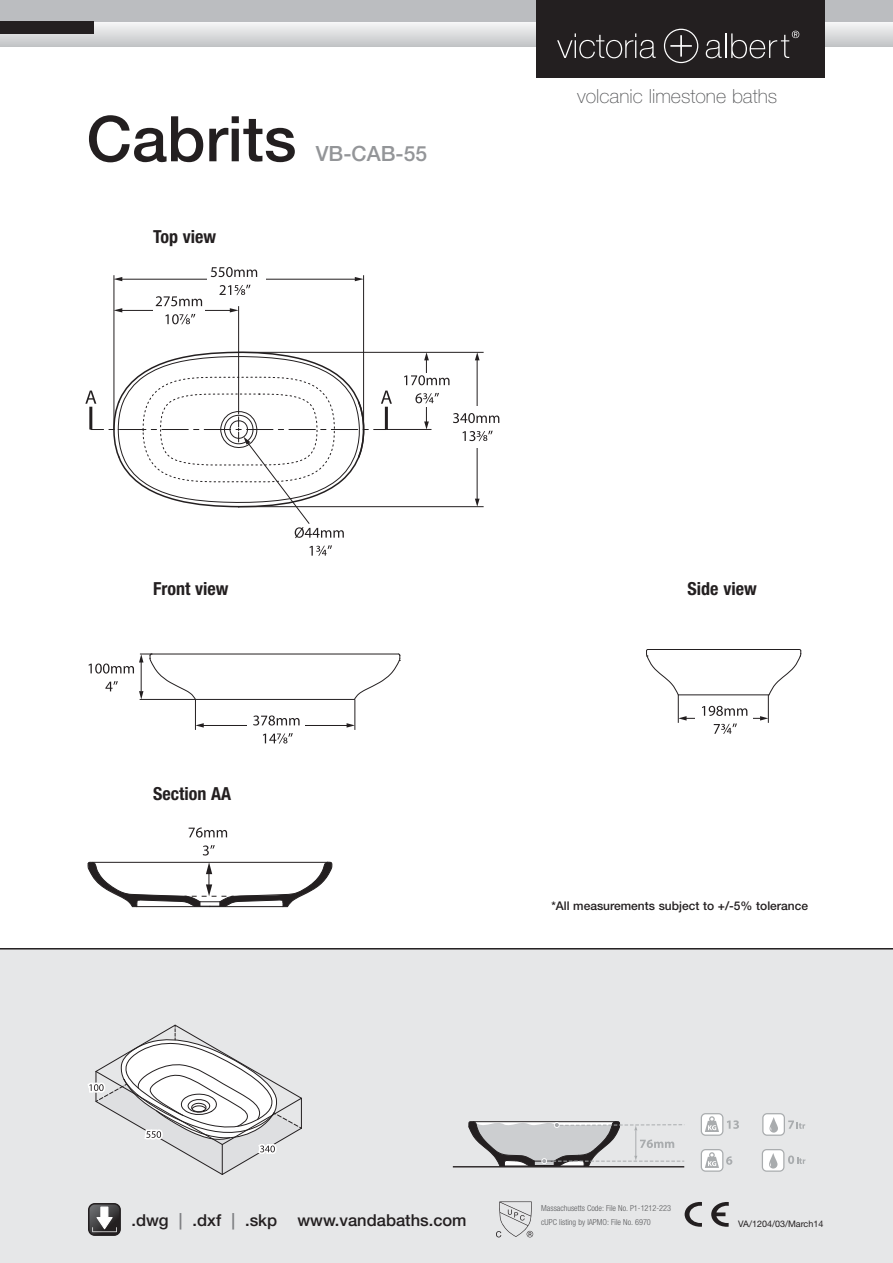
<style>
.page{position:relative;width:893px;height:1263px;background:#fff}
.page>*{position:absolute;margin:0;border:0;box-sizing:border-box;transform-origin:0 0}
.t1{font:500 63px "Helvetica Neue LT Std";color:#231f20}
.t2{font:500 21px "Helvetica Neue LT Std";color:#939598}
.t3{font:100 19.5px "Helvetica Neue LT Std";color:#58595b}
.t4{font:700 condensed 18px "Helvetica Neue LT Std";color:#231f20}
.t5{font:500 16.5px "Helvetica Neue LT Std";color:#231f20}
.t6{font:500 12px "Helvetica Neue LT Std";color:#231f20}
.t7{font:9px "Helvetica Neue LT Std";color:#231f20}
.t8{font:300 condensed 8.25px/13.4px "Helvetica Neue LT Std";color:#58595b}
.s1{color:#808285}
</style>
<div class="page">
<div style="left:0;top:948px;width:893px;height:315px;background:#e6e7e8"></div>
<div style="left:0;top:21px;width:893px;height:26px;background:linear-gradient(to bottom,#f8f8f8,#c2c5c7)"></div>
<div style="left:0;top:0;width:893px;height:21px;background:#bbbdc0"></div>
<div style="left:0;top:21px;width:94px;height:13px;background:#231f20"></div>
<div style="left:536px;top:0;width:288px;height:77px;background:#231f20"></div>
<svg style="left:557px;top:33px;width:99px;height:25px"></svg>
<div style="left:664px;top:29px;width:34px;height:34px;border:1px solid #fff;border-radius:50%"></div>
<svg style="left:706px;top:31px;width:93px;height:27px"></svg>
<hr style="left:680px;top:35px;width:2px;height:22px;background:#fff">
<hr style="left:670px;top:45px;width:22px;height:2px;background:#fff">
<svg style="left:86px;top:1024px;width:216px;height:151px"></svg>
<svg style="left:701px;top:1113px;width:38px;height:23px"></svg>
<svg style="left:762px;top:1113px;width:43px;height:23px"></svg>
<svg style="left:762px;top:1149px;width:43px;height:23px"></svg>
<svg style="left:701px;top:1149px;width:31px;height:23px"></svg>
<hr style="left:453px;top:1166px;width:231px;height:1px;background:#231f20">
<svg style="left:468px;top:1119px;width:217px;height:48px;background:#bebec0"></svg>
<svg style="left:88px;top:1203px;width:33px;height:33px"></svg>
<svg style="left:496px;top:1201px;width:37px;height:36px"></svg>
<svg style="left:711px;top:1202px;width:18px;height:25px"></svg>
<svg style="left:685px;top:1202px;width:17px;height:25px"></svg>
<svg style="left:374px;top:429px;width:12px;height:1px"></svg>
<hr style="left:385px;top:407px;width:3px;height:22px;background:#231f20">
<hr style="left:114px;top:275px;width:1px;height:155px;background:#231f20">
<hr style="left:239px;top:352px;width:245px;height:1px;background:#231f20">
<hr style="left:239px;top:506px;width:245px;height:1px;background:#231f20">
<hr style="left:363px;top:275px;width:1px;height:155px;background:#231f20">
<hr style="left:238px;top:306px;width:1px;height:108px;background:#231f20">
<hr style="left:121px;top:279px;width:235px;height:1px;background:#231f20">
<svg style="left:114px;top:277px;width:8px;height:4px"></svg>
<svg style="left:355px;top:277px;width:9px;height:4px"></svg>
<hr style="left:121px;top:310px;width:110px;height:1px;background:#231f20">
<svg style="left:114px;top:308px;width:8px;height:4px"></svg>
<svg style="left:230px;top:308px;width:9px;height:4px"></svg>
<hr style="left:477px;top:359px;width:1px;height:141px;background:#231f20">
<svg style="left:475px;top:352px;width:5px;height:8px"></svg>
<svg style="left:475px;top:499px;width:5px;height:8px"></svg>
<hr style="left:426px;top:359px;width:1px;height:63px;background:#231f20">
<svg style="left:424px;top:352px;width:5px;height:8px"></svg>
<svg style="left:424px;top:421px;width:5px;height:8px"></svg>
<div style="left:207px;top:259px;width:58px;height:43px;background:#fff"></div>
<div style="left:154px;top:293px;width:51px;height:33px;background:#fff"></div>
<div style="left:452px;top:407px;width:51px;height:41px;background:#fff"></div>
<div style="left:399px;top:373px;width:56px;height:34px;background:#fff"></div>
<svg style="left:310px;top:545px;width:22px;height:11px"></svg>
<svg style="left:211px;top:267px;width:46px;height:10px"></svg>
<svg style="left:219px;top:285px;width:31px;height:10px"></svg>
<svg style="left:156px;top:296px;width:46px;height:10px"></svg>
<svg style="left:165px;top:314px;width:30px;height:10px"></svg>
<svg style="left:404px;top:375px;width:45px;height:10px"></svg>
<svg style="left:415px;top:393px;width:24px;height:10px"></svg>
<svg style="left:453px;top:413px;width:46px;height:10px"></svg>
<svg style="left:463px;top:431px;width:30px;height:10px"></svg>
<svg style="left:381px;top:391px;width:11px;height:13px"></svg>
<hr style="left:386px;top:429px;width:45px;height:1px;background:#231f20">
<svg style="left:85px;top:351px;width:283px;height:187px"></svg>
<hr style="left:195px;top:699px;width:1px;height:31px;background:#231f20">
<hr style="left:355px;top:699px;width:1px;height:31px;background:#231f20">
<hr style="left:202px;top:725px;width:146px;height:1px;background:#231f20">
<svg style="left:196px;top:723px;width:8px;height:5px"></svg>
<svg style="left:347px;top:723px;width:8px;height:5px"></svg>
<div style="left:247px;top:713px;width:58px;height:34px;background:#fff"></div>
<svg style="left:253px;top:715px;width:47px;height:10px"></svg>
<svg style="left:263px;top:733px;width:30px;height:10px"></svg>
<svg style="left:353px;top:653px;width:48px;height:47px"></svg>
<svg style="left:89px;top:653px;width:107px;height:47px"></svg>
<hr style="left:195px;top:699px;width:159px;height:1px;background:#231f20">
<hr style="left:151px;top:654px;width:247px;height:1px;background:#231f20">
<svg style="left:189px;top:827px;width:38px;height:10px"></svg>
<svg style="left:203px;top:845px;width:12px;height:10px"></svg>
<svg style="left:87px;top:861px;width:245px;height:47px"></svg>
<hr style="left:685px;top:718px;width:75px;height:1px;background:#231f20">
<div style="left:695px;top:704px;width:57px;height:34px;background:#fff"></div>
<svg style="left:702px;top:706px;width:45px;height:10px"></svg>
<svg style="left:714px;top:723px;width:23px;height:11px"></svg>
<svg style="left:646px;top:649px;width:41px;height:74px"></svg>
<svg style="left:760px;top:649px;width:42px;height:74px"></svg>
<hr style="left:678px;top:694px;width:91px;height:1px;background:#231f20">
<hr style="left:648px;top:649px;width:151px;height:1px;background:#231f20">
<h1 class="t1" style="left:87px;top:116px;width:211px">Cabrits</h1>
<h2 class="t2" style="left:316px;top:146px;width:113px">VB-CAB-55</h2>
<h3 class="t4" style="left:153px;top:226px;width:65px">Top view</h3>
<h3 class="t3" style="left:577px;top:85px;width:202px">volcanic limestone baths</h3>
<h3 class="t4" style="left:153px;top:578px;width:77px">Front view</h3>
<h3 class="t4" style="left:153px;top:783px;width:80px">Section AA</h3>
<h3 class="t4" style="left:688px;top:578px;width:71px">Side view</h3>
<h3 class="t6" style="left:551px;top:902px;width:258px">*All measurements subject to +/-5% tolerance</h3>
<p class="t8" style="left:541px;top:1202px;width:131px">Massachusetts Code: File No. P1-1212-223 cUPC listing by IAPMO: File No. 6970</p>
<h3 class="t5" style="left:131px;top:1214px;width:337px">.dwg <span class="s1">|</span> .dxf <span class="s1">|</span> .skp www.vandabaths.com</h3>
<p class="t7" style="left:738px;top:1218px;width:87px">VA/1204/03/March14</p>
</div>
